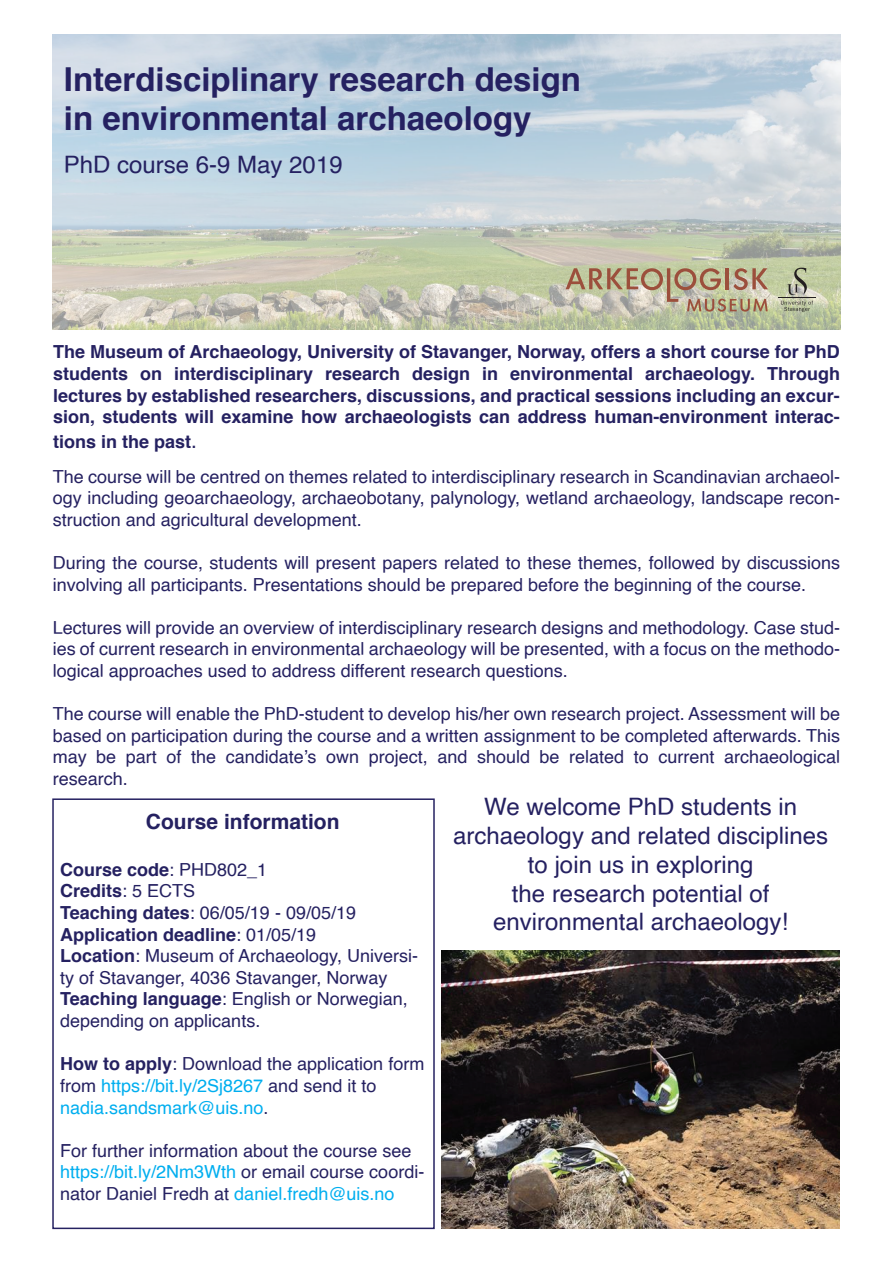
<style>
.page{position:relative;width:893px;height:1263px;background:#fff}
.page>*{position:absolute;margin:0;border:0;box-sizing:border-box;transform-origin:0 0}
.t1{font:700 33px/39.6px "Helvetica";color:#252161}
.t2{font:24px/28.8px "Helvetica";color:#252161;text-align:center}
.t3{font:700 21px "Helvetica";color:#252161}
.t4{font:18px/21.6px "Helvetica";color:#252161}
.t5{font:700 18px/21.6px "Helvetica";color:#252161;text-align:justify}
.t6{font:18px/21.6px "Helvetica";color:#00aeef}
.s1{font-weight:400;font-size:21px}
.s2{font-weight:700}
.s3{font-weight:700;color:#252161}
.s4{color:#252161}
.s5{color:#00aeef}
</style>
<div class="page">
<img style="left:53px;top:34px;width:787px;height:296px">
<svg style="left:566px;top:268px;width:202px;height:44px;background:#bbac92"></svg>
<hr style="left:778px;top:298px;width:38px;height:1px;background:#231f20">
<svg style="left:787px;top:268px;width:20px;height:27px"></svg>
<svg style="left:781px;top:301px;width:32px;height:11px"></svg>
<div style="left:52px;top:798px;width:383px;height:431px;border:2px solid #252161"></div>
<img style="left:441px;top:951px;width:399px;height:277px">
<h1 class="t1" style="left:64px;top:60px;width:519px">Interdisciplinary research design in environmental archaeology</h1>
<h2 class="t2" style="left:64px;top:151px;width:280px">PhD course 6-9 May 2019</h2>
<p class="t5" style="left:53px;top:341px;width:788px">The Museum of Archaeology, University of Stavanger, Norway, offers a short course for PhD students on interdisciplinary research design in environmental archaeology. Through lectures by established researchers, discussions, and practical sessions including an excur&shy;sion, students will examine how archaeologists can address human-environment interac-</p>
<p class="t5" style="left:53px;top:431px;width:145px">tions in the past<span class="s1">.</span></p>
<p class="t4" style="left:53px;top:466px;width:789px;text-align:justify">The course will be centred on themes related to interdisciplinary research in Scandinavian archaeol&shy;ogy including geoarchaeology, archaeobotany, palynology, wetland archaeology, landscape recon&shy;struction and agricultural development.</p>
<p class="t4" style="left:53px;top:552px;width:789px">During the course, students will present papers related to these themes, followed by discussions involving all participants. Presentations should be prepared before the beginning of the course.</p>
<p class="t4" style="left:53px;top:617px;width:789px;text-align:justify">Lectures will provide an overview of interdisciplinary research designs and methodology. Case stud&shy;ies of current research in environmental archaeology will be presented, with a focus on the methodo&shy;logical approaches used to address different research questions.</p>
<p class="t4" style="left:53px;top:704px;width:789px;text-align:justify">The course will enable the PhD-student to develop his/her own research project. Assessment will be based on participation during the course and a written assignment to be completed afterwards. This may be part of the candidate’s own project, and should be related to current archaeological research.</p>
<h2 class="t2" style="left:453px;top:793px;width:376px">We welcome PhD students in archaeology and related disciplines to join us in exploring<br>the research potential of environmental archaeology!</h2>
<p class="t3" style="left:146px;top:805px;width:195px">Course information</p>
<p class="t4" style="left:60px;top:859px;width:359px"><span class="s2">Course code</span>: PHD802_1<br><span class="s2">Credits</span>: 5 ECTS<br><span class="s2">Teaching dates</span>: 06/05/19 - 09/05/19<br><span class="s2">Application deadline</span>: 01/05/19<br><span class="s2">Location</span>: Museum of Archaeology, Universi&shy;ty of Stavanger, 4036 Stavanger, Norway<br><span class="s2">Teaching language</span>: English or Norwegian, depending on applicants.</p>
<p class="t6" style="left:60px;top:1054px;width:366px"><span class="s3">How to apply</span><span class="s4">: Download the application form from</span> https://bit.ly/2Sj8267 <span class="s4">and send it to </span>nadia.sandsmark@uis.no<span class="s4">.</span></p>
<p class="t4" style="left:60px;top:1140px;width:366px">For further information about the course see <span class="s5">https://bit.ly/2Nm3Wth</span> or email course coordi&shy;nator Daniel Fredh at <span class="s5">daniel.fredh@uis.no</span></p>
</div>
